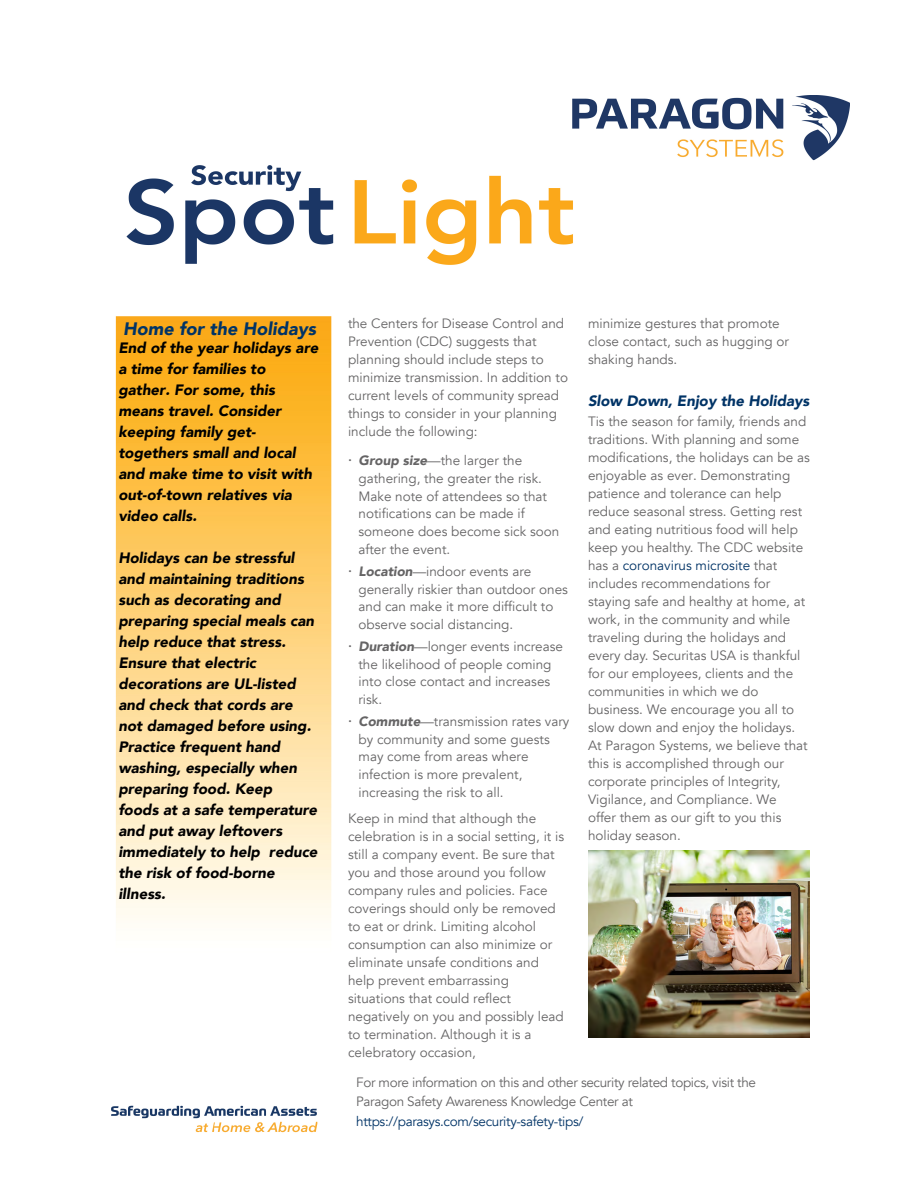
<style>
.page{position:relative;width:918px;height:1188px;background:#fff}
.page>*{position:absolute;margin:0;border:0;box-sizing:border-box;transform-origin:0 0}
.t1{font:italic 900 18px "Avenir";color:#036}
.t2{font:italic 900 15px/21px "Avenir";color:#000}
.t3{font:italic 900 15px "Avenir";color:#036}
.t4{font:13.5px/18px "Avenir";color:#656465}
.t5{font:13.5px/19.5px "Avenir";letter-spacing:-.025em;color:#656465}
.t6{font:13.5px "Avenir";letter-spacing:-.025em;color:#036}
.s1{font-family:"Securitas Sans";font-weight:300}
.s2{font-weight:900;font-style:italic}
.s3{color:#036}
</style>
<div class="page">
<img style="left:111px;top:96px;width:738px;height:1037px">
<img style="left:588px;top:850px;width:222px;height:188px">
<h1 class="t1" style="left:123px;top:314px;width:194px">Home for the Holidays</h1>
<p class="t2" style="left:118px;top:337px;width:201px">End of the year holidays are a time for families to gather. For some, this means travel. Consider keeping family get&shy;togethers small and local and make time to visit with out-of-town relatives via video calls.</p>
<p class="t2" style="left:118px;top:547px;width:201px">Holidays can be stressful and maintaining traditions such as decorating and preparing special meals can help reduce that stress.<br>Ensure that electric decorations are UL-listed and check that cords are not damaged before using.<br>Practice frequent hand washing, especially when preparing food. Keep<br>foods at a safe temperature and put away leftovers immediately to help reduce the risk of food-borne illness.</p>
<p class="t4" style="left:348px;top:315px;width:222px">the Centers for Disease Control and Prevention (CDC) suggests that planning should include steps to minimize transmission. In addition to current levels of community spread things to consider in your planning include the following:</p>
<p class="t4" style="left:359px;top:452px;width:202px;text-indent:-11px"><span class="s1">•</span> <span class="s2">Group size</span>—the larger the gathering, the greater the risk.<br>Make note of attendees so that notifications can be made if someone does become sick soon after the event.</p>
<p class="t4" style="left:359px;top:563px;width:211px;line-height:17.5px;text-indent:-11px"><span class="s1">•</span> <span class="s2">Location</span>—indoor events are generally riskier than outdoor ones and can make it more difficult to observe social distancing.</p>
<p class="t4" style="left:359px;top:638px;width:206px;line-height:17.5px;text-indent:-11px"><span class="s1">•</span> <span class="s2">Duration</span>—longer events increase the likelihood of people coming into close contact and increases risk.</p>
<p class="t4" style="left:359px;top:713px;width:212px;line-height:17.5px;text-indent:-11px"><span class="s1">•</span> <span class="s2">Commute</span>—transmission rates vary by community and some guests may come from areas where infection is more prevalent, increasing the risk to all.</p>
<p class="t4" style="left:348px;top:810px;width:218px">Keep in mind that although the celebration is in a social setting, it is still a company event. Be sure that you and those around you follow company rules and policies. Face coverings should only be removed to eat or drink. Limiting alcohol consumption can also minimize or eliminate unsafe conditions and help prevent embarrassing situations that could reflect negatively on you and possibly lead to termination. Although it is a celebratory occasion,</p>
<p class="t4" style="left:588px;top:315px;width:203px">minimize gestures that promote close contact, such as hugging or shaking hands.</p>
<p class="t3" style="left:588px;top:388px;width:223px">Slow Down, Enjoy the Holidays</p>
<p class="t4" style="left:588px;top:412px;width:223px">Tis the season for family, friends and traditions. With planning and some modifications, the holidays can be as enjoyable as ever. Demonstrating patience and tolerance can help reduce seasonal stress. Getting rest and eating nutritious food will help keep you healthy. The CDC website has a <span class="s3">coronavirus microsite</span> that includes recommendations for staying safe and healthy at home, at work, in the community and while traveling during the holidays and every day. Securitas USA is thankful for our employees, clients and the communities in which we do business. We encourage you all to slow down and enjoy the holidays.<br>At Paragon Systems, we believe that this is accomplished through our corporate principles of Integrity, Vigilance, and Compliance. We<br>offer them as our gift to you this holiday season.</p>
<p class="t5" style="left:356px;top:1073px;width:401px">For more information on this and other security related topics, visit the<br>Paragon Safety Awareness Knowledge Center at</p>
<p class="t6" style="left:356px;top:1113px;width:229px">https://parasys.com/security-safety-tips/</p>
</div>
